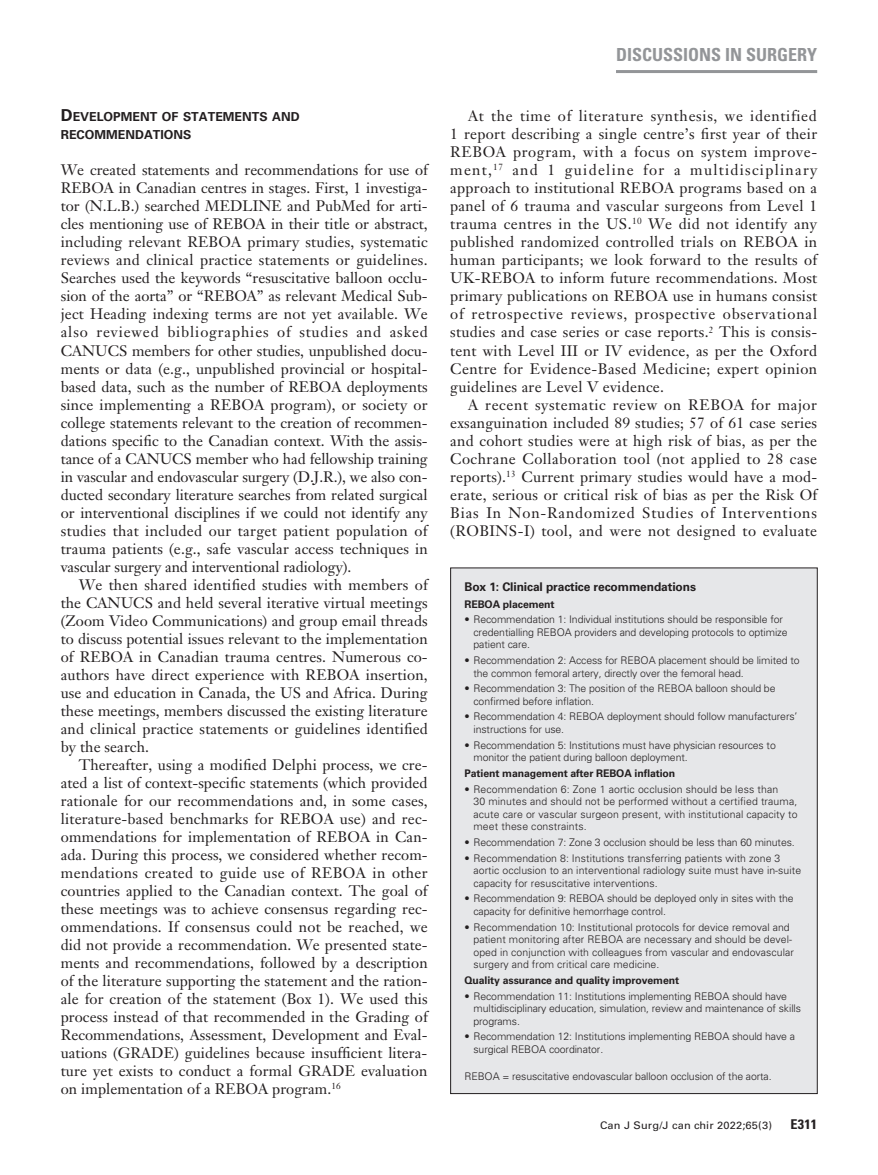
<style>
.page{position:relative;width:878px;height:1175px;background:#fff}
.page>*{position:absolute;margin:0;border:0;box-sizing:border-box;transform-origin:0 0}
.t1{font:700 condensed 18px "Univers LT Std";color:#939598}
.t2{font:15px/18px "Janson Text LT Std";letter-spacing:.01em;color:#231f20;text-align:justify}
.t3{font:700 condensed 13.5px "Univers LT Std";color:#231f20;scale:1.05 1}
.t4{font:700 12.3px/18px "Univers LT Std";color:#231f20}
.t5{font:700 12px "Univers LT Std";letter-spacing:-.01em;color:#231f20}
.t6{font:300 10.5px/12.6px "Univers LT Std";letter-spacing:-.01em;color:#231f20}
.t7{font:300 10.5px/12.6px "Univers LT Std";letter-spacing:.01em;color:#231f20}
.t8{font:700 10.5px "Univers LT Std";letter-spacing:-.01em;color:#231f20}
.t9{font:10.5px "Univers LT Std";letter-spacing:.015em;color:#231f20;scale:1.05 1}
.s1{font-size:16.5px}
</style>
<div class="page">
<hr style="left:616px;top:70px;width:201px;height:3px;background:#939598">
<div style="left:450px;top:568px;width:367px;height:525px;background:#e6e7e9"></div>
<p class="t4" style="left:61px;top:108px;width:239px"><span class="s1">D</span>EVELOPMENT OF STATEMENTS AND<br>RECOMMENDATIONS</p>
<p class="t2" style="left:61px;top:161px;width:368px">We created statements and recommendations for use of REBOA in Canadian centres in stages. First, 1 investiga&shy;tor (N.L.B.) searched MEDLINE and PubMed for arti&shy;cles mentioning use of REBOA in their title or abstract, including relevant REBOA primary studies, systematic reviews and clinical practice statements or guidelines.<br>Searches used the keywords “resuscitative balloon occlu&shy;sion of the aorta” or “REBOA” as relevant Medical Sub&shy;ject Heading indexing terms are not yet available. We also reviewed bibliographies of studies and asked CANUCS members for other studies, unpublished docu&shy;ments or data (e.g., unpublished provincial or hospital&shy;based data, such as the number of REBOA deployments since implementing a REBOA program), or society or college statements relevant to the creation of recommen&shy;dations specific to the Canadian context. With the assis&shy;tance of a CANUCS member who had fellowship training in vascular and endovascular surgery (D.J.R.), we also con&shy;ducted secondary literature searches from related surgical or interventional disciplines if we could not identify any studies that included our target patient population of trauma patients (e.g., safe vascular access techniques in vascular surgery and interventional radiology).</p>
<p class="t2" style="left:61px;top:575px;width:369px;text-indent:18px">We then shared identified studies with members of the CANUCS and held several iterative virtual meetings (Zoom Video Communications) and group email threads to discuss potential issues relevant to the implementation of REBOA in Canadian trauma centres. Numerous co&shy;authors have direct experience with REBOA insertion, use and education in Canada, the US and Africa. During these meetings, members discussed the existing literature and clinical practice statements or guidelines identified by the search.</p>
<p class="t2" style="left:61px;top:755px;width:368px;text-indent:18px">Thereafter, using a modified Delphi process, we cre&shy;ated a list of context-specific statements (which provided rationale for our recommendations and, in some cases, literature-based benchmarks for REBOA use) and rec&shy;ommendations for implementation of REBOA in Can&shy;ada. During this process, we considered whether recom&shy;mendations created to guide use of REBOA in other countries applied to the Canadian context. The goal of these meetings was to achieve consensus regarding rec&shy;ommendations. If consensus could not be reached, we did not provide a recommendation. We presented state&shy;ments and recommendations, followed by a description of the literature supporting the statement and the ration&shy;ale for creation of the statement (Box 1). We used this process instead of that recommended in the Grading of Recommendations, Assessment, Development and Eval&shy;uations (GRADE) guidelines because insufficient litera&shy;ture yet exists to conduct a formal GRADE evaluation on implementation of a REBOA program.<sup>16</sup></p>
<p class="t1" style="left:616px;top:44px;width:203px">DISCUSSIONS IN SURGERY</p>
<p class="t2" style="left:450px;top:107px;width:368px;text-indent:18px">At the time of literature synthesis, we identified 1 report describing a single centre’s first year of their REBOA program, with a focus on system improve&shy;ment,<sup>17</sup> and 1 guideline for a multidisciplinary approach to institutional REBOA programs based on a panel of 6 trauma and vascular surgeons from Level 1 trauma centres in the US.<sup>10</sup> We did not identify any published randomized controlled trials on REBOA in human participants; we look forward to the results of UK-REBOA to inform future recommendations. Most primary publications on REBOA use in humans consist of retrospective reviews, prospective observational studies and case series or case reports.<sup>2</sup> This is consis&shy;tent with Level III or IV evidence, as per the Oxford Centre for Evidence-Based Medicine; expert opinion guidelines are Level V evidence.</p>
<p class="t2" style="left:450px;top:395px;width:368px;text-indent:18px">A recent systematic review on REBOA for major exsanguination included 89 studies; 57 of 61 case series and cohort studies were at high risk of bias, as per the Cochrane Collaboration tool (not applied to 28 case reports).<sup>13</sup> Current primary studies would have a mod&shy;erate, serious or critical risk of bias as per the Risk Of Bias In Non-Randomized Studies of Interventions (ROBINS-I) tool, and were not designed to evaluate</p>
<p class="t5" style="left:464px;top:579px;width:233px">Box 1: Clinical practice recommendations</p>
<p class="t8" style="left:464px;top:598px;width:92px">REBOA placement</p>
<p class="t6" style="left:473px;top:613px;width:316px;text-indent:-9px">• Recommendation 1: Individual institutions should be responsible for credentialling REBOA providers and developing protocols to optimize patient care.</p>
<p class="t6" style="left:473px;top:654px;width:327px;text-indent:-9px">• Recommendation 2: Access for REBOA placement should be limited to the common femoral artery, directly over the femoral head.</p>
<p class="t6" style="left:473px;top:682px;width:303px;text-indent:-9px">• Recommendation 3: The position of the REBOA balloon should be confirmed before inflation.</p>
<p class="t6" style="left:473px;top:710px;width:325px;text-indent:-9px">• Recommendation 4: REBOA deployment should follow manufacturers’ instructions for use.</p>
<p class="t6" style="left:473px;top:738px;width:304px;text-indent:-9px">• Recommendation 5: Institutions must have physician resources to monitor the patient during balloon deployment.</p>
<p class="t8" style="left:464px;top:767px;width:212px">Patient management after REBOA inflation</p>
<p class="t7" style="left:473px;top:782px;width:326px;text-indent:-9px">• Recommendation 6: Zone 1 aortic occlusion should be less than<br>30 minutes and should not be performed without a certified trauma, acute care or vascular surgeon present, with institutional capacity to meet these constraints.</p>
<p class="t6" style="left:464px;top:836px;width:332px">• Recommendation 7: Zone 3 occlusion should be less than 60 minutes.</p>
<p class="t6" style="left:473px;top:851px;width:329px;text-indent:-9px">• Recommendation 8: Institutions transferring patients with zone 3 aortic occlusion to an interventional radiology suite must have in-suite capacity for resuscitative interventions.</p>
<p class="t6" style="left:473px;top:892px;width:322px;text-indent:-9px">• Recommendation 9: REBOA should be deployed only in sites with the capacity for definitive hemorrhage control.</p>
<p class="t6" style="left:473px;top:920px;width:322px;text-indent:-9px">• Recommendation 10: Institutional protocols for device removal and patient monitoring after REBOA are necessary and should be devel&shy;oped in conjunction with colleagues from vascular and endovascular surgery and from critical care medicine.</p>
<p class="t8" style="left:464px;top:974px;width:216px">Quality assurance and quality improvement</p>
<p class="t6" style="left:473px;top:989px;width:329px;text-indent:-9px">• Recommendation 11: Institutions implementing REBOA should have multidisciplinary education, simulation, review and maintenance of skills programs.</p>
<p class="t6" style="left:473px;top:1030px;width:323px;text-indent:-9px">• Recommendation 12: Institutions implementing REBOA should have a surgical REBOA coordinator.</p>
<p class="t6" style="left:464px;top:1069px;width:309px">REBOA = resuscitative endovascular balloon occlusion of the aorta.</p>
<p class="t9" style="left:600px;top:1119px;width:165px">Can J Surg/J can chir 2022;65(3)</p>
<p class="t3" style="left:790px;top:1116px;width:27px">E311</p>
</div>
